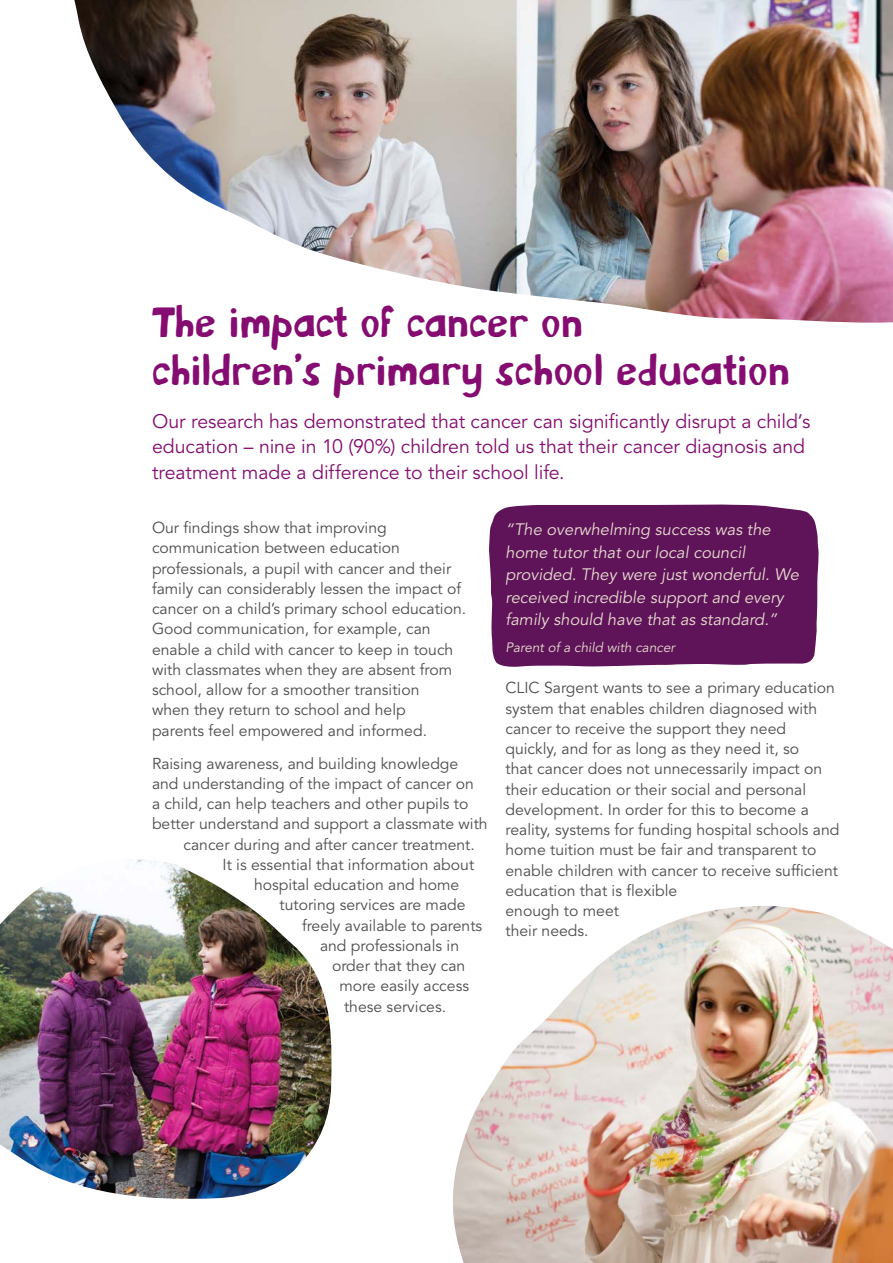
<style>
.page{position:relative;width:893px;height:1263px;background:#fff}
.page>*{position:absolute;margin:0;border:0;box-sizing:border-box;transform-origin:0 0}
.Heading_1{font:42px/48px "CLIC Sargent Summer Beta";color:#850c70}
.Intro_highlight{font:19.5px/25.5px "Avenir LT Std";letter-spacing:-.005em;color:#850c70}
.t1{font:italic 16.5px/22.5px "Avenir LT Std";color:#e7ded0}
.Body_text{font:15.75px/20.2px "Avenir LT Std";color:#4d4d4f}
.Quote_name_age{font:italic 13.5px "Avenir LT Std";color:#e7ded0}
</style>
<div class="page">
<div style="left:489px;top:504px;width:330px;height:163px;background:#5f1358"></div>
<img style="left:0;top:859px;width:332px;height:340px">
<img style="left:453px;top:906px;width:440px;height:357px">
<img style="left:74px;top:0;width:819px;height:323px">
<p class="Heading_1" style="left:152px;top:301px;width:639px">The impact of cancer on<br>children’s primary school education</p>
<p class="Intro_highlight" style="left:152px;top:409px;width:660px">Our research has demonstrated that cancer can significantly disrupt a child’s education – nine in 10 (90%) children told us that their cancer diagnosis and treatment made a difference to their school life.</p>
<p class="Body_text" style="left:152px;top:518px;width:316px">Our findings show that improving communication between education professionals, a pupil with cancer and their family can considerably lessen the impact of cancer on a child’s primary school education.<br>Good communication, for example, can enable a child with cancer to keep in touch with classmates when they are absent from school, allow for a smoother transition<br>when they return to school and help<br>parents feel empowered and informed.</p>
<p class="Body_text" style="left:152px;top:753px;width:308px">Raising awareness, and building knowledge</p>
<p class="Body_text" style="left:152px;top:774px;width:323px">and understanding of the impact of cancer on</p>
<p class="Body_text" style="left:152px;top:794px;width:318px">a child, can help teachers and other pupils to</p>
<p class="Body_text" style="left:152px;top:814px;width:337px">better understand and support a classmate with</p>
<p class="Body_text" style="left:184px;top:834px;width:293px">cancer during and after cancer treatment.</p>
<p class="Body_text" style="left:223px;top:855px;width:253px">It is essential that information about</p>
<p class="Body_text" style="left:254px;top:875px;width:207px">hospital education and home</p>
<p class="Body_text" style="left:280px;top:895px;width:188px">tutoring services are made</p>
<p class="Body_text" style="left:302px;top:915px;width:182px">freely available to parents</p>
<p class="Body_text" style="left:320px;top:936px;width:141px">and professionals in</p>
<p class="Body_text" style="left:332px;top:956px;width:135px">order that they can</p>
<p class="Body_text" style="left:340px;top:976px;width:131px">more easily access</p>
<p class="Body_text" style="left:344px;top:996px;width:104px">these services.</p>
<p class="t1" style="left:505px;top:519px;width:295px">“The overwhelming success was the home tutor that our local council provided. They were just wonderful. We received incredible support and every family should have that as standard.”</p>
<p class="Quote_name_age" style="left:505px;top:639px;width:171px">Parent of a child with cancer</p>
<p class="Body_text" style="left:505px;top:678px;width:335px">CLIC Sargent wants to see a primary education system that enables children diagnosed with cancer to receive the support they need quickly, and for as long as they need it, so<br>that cancer does not unnecessarily impact on their education or their social and personal development. In order for this to become a reality, systems for funding hospital schools and home tuition must be fair and transparent to enable children with cancer to receive sufficient education that is flexible<br>enough to meet<br>their needs.</p>
</div>
